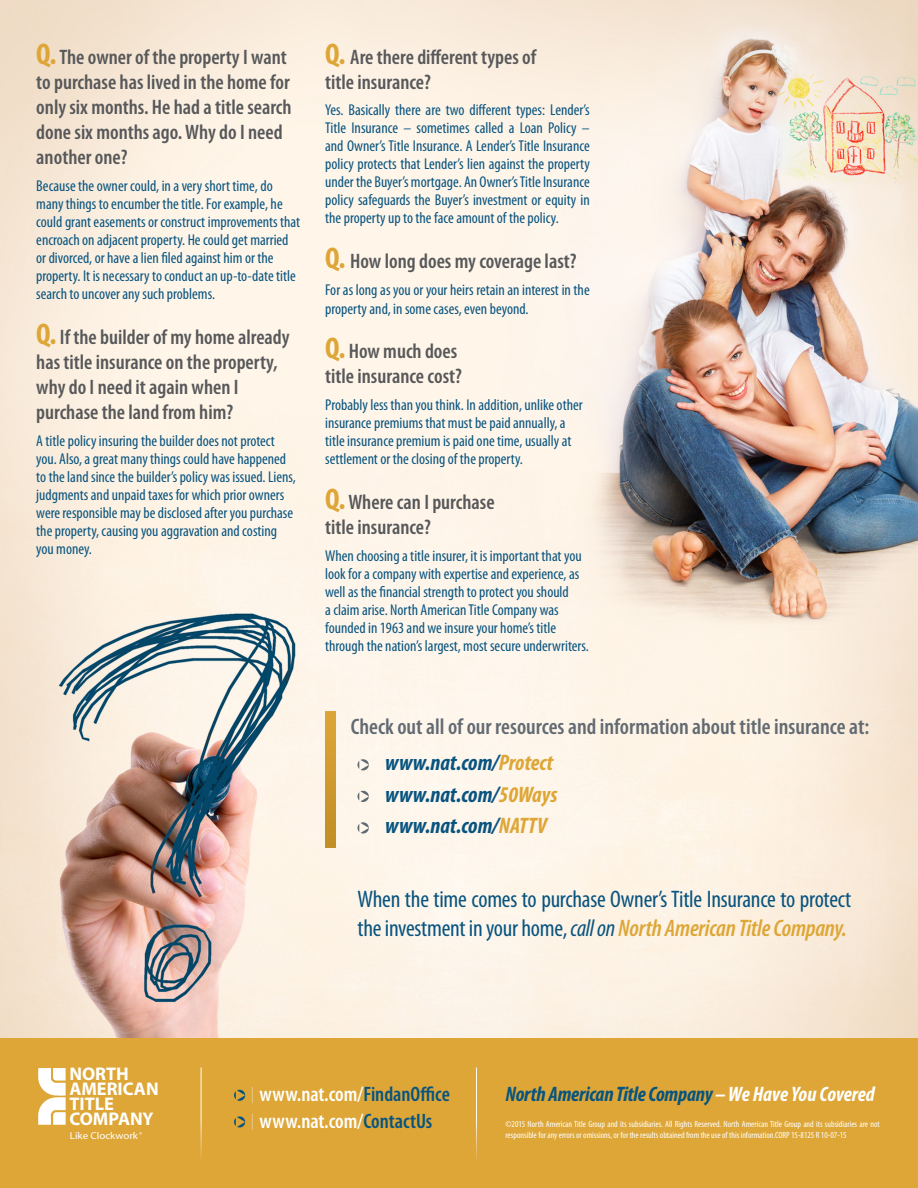
<style>
.page{position:relative;width:918px;height:1188px;background:#fff}
.page>*{position:absolute;margin:0;border:0;box-sizing:border-box;transform-origin:0 0}
.Body_Copy_Justified{font:condensed 24px/28.8px "Myriad Pro";letter-spacing:-.01em;color:#08547f}
.t1{font:600 condensed 22.5px "Myriad Pro";color:#626a72}
.t2{font:italic 700 condensed 22.5px "Myriad Pro";color:#08547f}
.Question_Subhead_Lef{font:600 condensed 21px/25.2px "Myriad Pro";color:#57585a}
.Body_Copy_Justified-2{font:600 condensed 21px "Myriad Pro";color:#fff}
.Body_Copy_Justified-3{font:italic 700 condensed 21px "Myriad Pro";letter-spacing:-.01em;color:#08547f}
.t3{font:700 18.45px/14.9px "Myriad Pro";color:#fff}
.Question_Subhead_Lef-2{font:condensed 15.75px/18px "Myriad Pro";color:#08547f}
.Left_Justified_Blue{font:condensed 15.75px/18px "Myriad Pro";color:#08547f;text-align:justify}
.t4{font:10.05px "Myriad";color:#fff;scale:1.09 1}
.t5{font:condensed 9px/10.5px "Myriad Pro";color:#fff}
.s1{font-weight:700;font-size:30px;color:#dda636}
.s2{color:#dda636}
.s3{font-style:italic}
.s4{font-weight:600;font-style:italic;color:#dda636}
.s5{color:#08547f}
.s6{color:#fff}
</style>
<div class="page">
<img style="left:0;top:0;width:918px;height:1038px">
<img style="left:325px;top:711px;width:10px;height:137px">
<svg style="left:357px;top:759px;width:12px;height:11px"></svg>
<svg style="left:357px;top:791px;width:12px;height:11px"></svg>
<svg style="left:357px;top:822px;width:12px;height:12px"></svg>
<div style="left:0;top:1038px;width:918px;height:150px;background:#dda636"></div>
<svg style="left:38px;top:1068px;width:28px;height:57px"></svg>
<hr style="left:201px;top:1068px;width:1px;height:97px;background:#fff">
<hr style="left:476px;top:1068px;width:1px;height:97px;background:#fff">
<svg style="left:234px;top:1090px;width:11px;height:11px"></svg>
<svg style="left:252px;top:1087px;width:1px;height:16px"></svg>
<svg style="left:234px;top:1116px;width:11px;height:12px"></svg>
<svg style="left:252px;top:1114px;width:1px;height:16px"></svg>
<p class="Question_Subhead_Lef" style="left:36px;top:44px;width:257px"><span class="s1">Q.</span> The owner of the property I want to purchase has lived in the home for only six months. He had a title search done six months ago. Why do I need another one?</p>
<p class="Question_Subhead_Lef-2" style="left:36px;top:177px;width:265px">Because the owner could, in a very short time, do many things to encumber the title. For example, he could grant easements or construct improvements that encroach on adjacent property. He could get married or divorced, or have a lien filed against him or the property. It is necessary to conduct an up-to-date title search to uncover any such problems.</p>
<p class="Question_Subhead_Lef" style="left:36px;top:324px;width:255px"><span class="s1">Q.</span> If the builder of my home already has title insurance on the property, why do I need it again when I purchase the land from him?</p>
<p class="Question_Subhead_Lef-2" style="left:36px;top:431px;width:261px">A title policy insuring the builder does not protect you. Also, a great many things could have happened to the land since the builder’s policy was issued. Liens, judgments and unpaid taxes for which prior owners were responsible may be disclosed after you purchase the property, causing you aggravation and costing you money.</p>
<p class="Question_Subhead_Lef" style="left:325px;top:44px;width:213px"><span class="s1">Q.</span> Are there different types of title insurance?</p>
<p class="Left_Justified_Blue" style="left:325px;top:101px;width:266px">Yes. Basically there are two different types: Lender’s Title Insurance – sometimes called a Loan Policy – and Owner’s Title Insurance. A Lender’s Title Insurance policy protects that Lender’s lien against the property under the Buyer’s mortgage. An Owner’s Title Insurance policy safeguards the Buyer’s investment or equity in the property up to the face amount of the policy.</p>
<p class="Question_Subhead_Lef" style="left:325px;top:248px;width:253px"><span class="s1">Q.</span> How long does my coverage last?</p>
<p class="Left_Justified_Blue" style="left:325px;top:280px;width:266px;line-height:18.9px">For as long as you or your heirs retain an interest in the property and, in some cases, even beyond.</p>
<p class="Question_Subhead_Lef" style="left:325px;top:338px;width:138px"><span class="s1">Q.</span> How much does title insurance cost?</p>
<p class="Question_Subhead_Lef-2" style="left:325px;top:396px;width:259px">Probably less than you think. In addition, unlike other insurance premiums that must be paid annually, a title insurance premium is paid one time, usually at settlement or the closing of the property.</p>
<p class="Question_Subhead_Lef" style="left:325px;top:489px;width:171px"><span class="s1">Q.</span> Where can I purchase title insurance?</p>
<p class="Question_Subhead_Lef-2" style="left:325px;top:546px;width:265px">When choosing a title insurer, it is important that you look for a company with expertise and experience, as well as the financial strength to protect you should<br>a claim arise. North American Title Company was founded in 1963 and we insure your home’s title through the nation’s largest, most secure underwriters.</p>
<p class="t1" style="left:351px;top:713px;width:520px">Check out all of our resources and information about title insurance at:</p>
<p class="t2" style="left:385px;top:749px;width:169px">www.nat.com/<span class="s2">Protect</span></p>
<p class="t2" style="left:385px;top:780px;width:174px">www.nat.com/<span class="s2">50Ways</span></p>
<p class="t2" style="left:385px;top:812px;width:163px">www.nat.com/<span class="s2">NATTV</span></p>
<p class="Body_Copy_Justified" style="left:357px;top:885px;width:495px">When the time comes to purchase Owner’s Title Insurance to protect the investment in your home, <span class="s3">call on</span> <span class="s4">North American Title Company.</span></p>
<p class="t3" style="left:69px;top:1066px;width:91px">NORTH<br>AMERICAN<br>TITLE<br>COMPANY</p>
<p class="t4" style="left:70px;top:1131px;width:68px">Like Clockwork <sup>®</sup></p>
<p class="t5" style="left:505px;top:1119px;width:376px">©2015 North American Title Group and its subsidiaries. All Rights Reserved. North American Title Group and its subsidiaries are not responsible for any errors or omissions, or for the results obtained from the use of this information.CORP 15-8125 R 10-07-15</p>
<p class="Body_Copy_Justified-2" style="left:259px;top:1081px;width:192px">www.nat.com/<span class="s5">FindanOffice</span></p>
<p class="Body_Copy_Justified-2" style="left:259px;top:1108px;width:174px">www.nat.com/<span class="s5">ContactUs</span></p>
<p class="Body_Copy_Justified-3" style="left:505px;top:1081px;width:371px">North American Title Company <span class="s6">–We Have You Covered</span></p>
</div>
